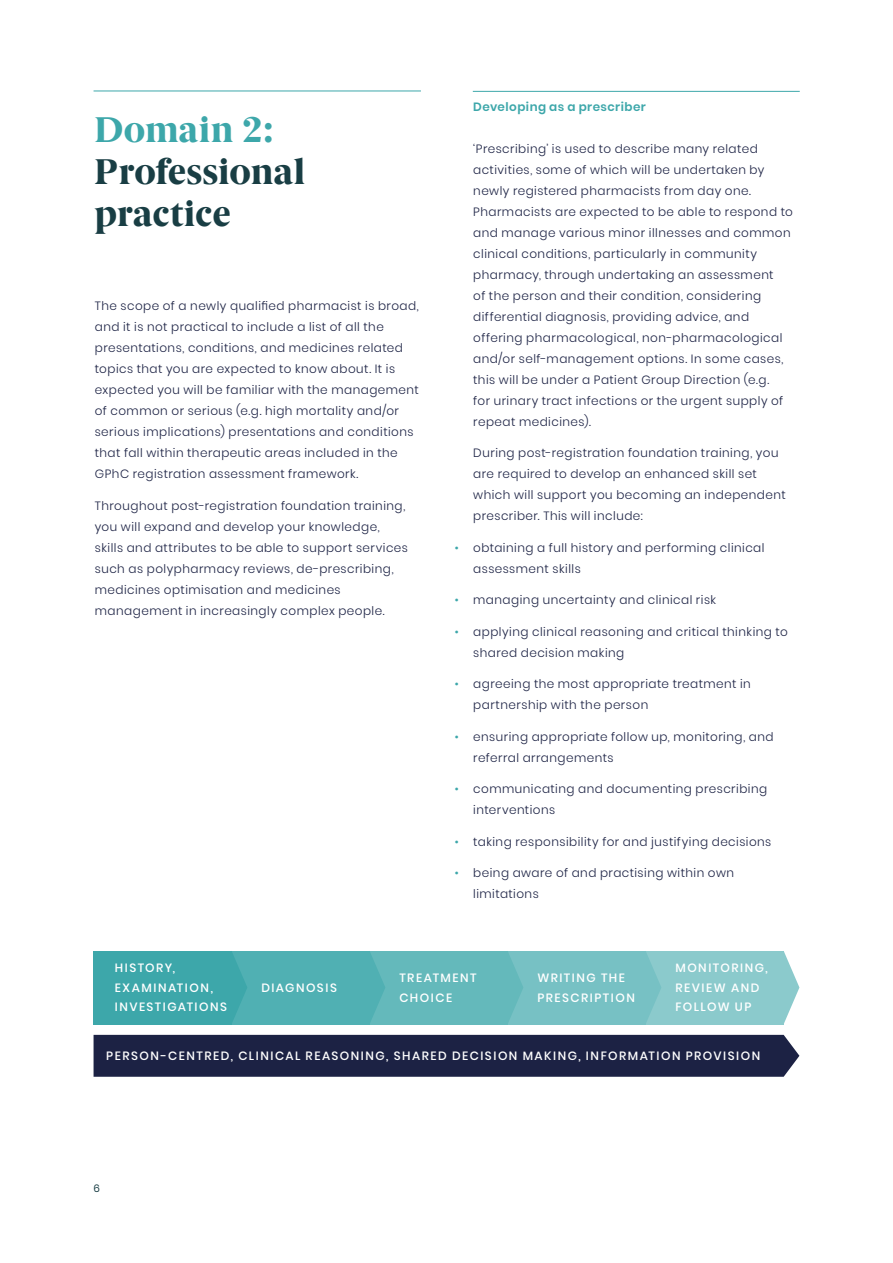
<style>
.page{position:relative;width:893px;height:1263px;background:#fff}
.page>*{position:absolute;margin:0;border:0;box-sizing:border-box;transform-origin:0 0}
.t1{font:800 36px/42px "Berlingske Serif";letter-spacing:.005em;color:#193e44}
.t2{font:800 36px "Berlingske Serif";letter-spacing:.005em;color:#3da7aa}
.t3{font:300 12px/21px "Poppins";letter-spacing:.04em;color:#1c2244}
.t4{font:500 12px/19.5px "Poppins";letter-spacing:.125em;color:#fff}
.t5{font:600 12px "Poppins";letter-spacing:.04em;color:#3da7aa}
.t6{font:10.5px "Poppins";color:#193e44}
.s1{color:#3da7aa}
</style>
<div class="page">
<hr style="left:94px;top:91px;width:327px;height:1px;background:#3da7aa">
<hr style="left:473px;top:91px;width:327px;height:1px;background:#3da7aa">
<div style="left:646px;top:951px;width:138px;height:73px;background:#8bcacc"></div>
<svg style="left:784px;top:952px;width:15px;height:71px"></svg>
<div style="left:508px;top:951px;width:138px;height:73px;background:#77c1c4"></div>
<svg style="left:646px;top:953px;width:15px;height:69px"></svg>
<div style="left:370px;top:951px;width:138px;height:73px;background:#64b9bb"></div>
<svg style="left:508px;top:953px;width:15px;height:69px"></svg>
<div style="left:232px;top:951px;width:138px;height:73px;background:#50b0b3"></div>
<svg style="left:370px;top:953px;width:15px;height:69px"></svg>
<div style="left:94px;top:951px;width:138px;height:73px;background:#3da7aa"></div>
<svg style="left:232px;top:953px;width:15px;height:69px"></svg>
<div style="left:94px;top:1035px;width:705px;height:42px;background:#1c2244"></div>
<h1 class="t2" style="left:94px;top:103px;width:180px">Domain 2:</h1>
<h1 class="t1" style="left:94px;top:151px;width:212px">Professional practice</h1>
<p class="t3" style="left:95px;top:296px;width:326px">The scope of a newly qualified pharmacist is broad, and it is not practical to include a list of all the presentations, conditions, and medicines related topics that you are expected to know about. It is expected you will be familiar with the management of common or serious (e.g. high mortality and/or serious implications) presentations and conditions that fall within therapeutic areas included in the GPhC registration assessment framework.</p>
<p class="t3" style="left:95px;top:495px;width:315px">Throughout post-registration foundation training, you will expand and develop your knowledge, skills and attributes to be able to support services such as polypharmacy reviews, de-prescribing, medicines optimisation and medicines management in increasingly complex people.</p>
<p class="t5" style="left:473px;top:100px;width:174px">Developing as a prescriber</p>
<p class="t3" style="left:473px;top:138px;width:321px">‘Prescribing’ is used to describe many related activities, some of which will be undertaken by newly registered pharmacists from day one.<br>Pharmacists are expected to be able to respond to and manage various minor illnesses and common clinical conditions, particularly in community pharmacy, through undertaking an assessment<br>of the person and their condition, considering differential diagnosis, providing advice, and offering pharmacological, non-pharmacological and/or self-management options. In some cases, this will be under a Patient Group Direction (e.g.<br>for urinary tract infections or the urgent supply of repeat medicines).</p>
<p class="t3" style="left:473px;top:443px;width:314px">During post-registration foundation training, you are required to develop an enhanced skill set which will support you becoming an independent prescriber. This will include:</p>
<p class="t3" style="left:473px;top:537px;width:293px;text-indent:-18px"><span class="s1">•</span> obtaining a full history and performing clinical assessment skills</p>
<p class="t3" style="left:455px;top:590px;width:263px"><span class="s1">•</span> managing uncertainty and clinical risk</p>
<p class="t3" style="left:473px;top:621px;width:316px;text-indent:-18px"><span class="s1">•</span> applying clinical reasoning and critical thinking to shared decision making</p>
<p class="t3" style="left:473px;top:674px;width:279px;text-indent:-18px"><span class="s1">•</span> agreeing the most appropriate treatment in partnership with the person</p>
<p class="t3" style="left:473px;top:726px;width:302px;text-indent:-18px"><span class="s1">•</span> ensuring appropriate follow up, monitoring, and referral arrangements</p>
<p class="t3" style="left:473px;top:779px;width:295px;text-indent:-18px"><span class="s1">•</span> communicating and documenting prescribing interventions</p>
<p class="t3" style="left:455px;top:831px;width:318px"><span class="s1">•</span> taking responsibility for and justifying decisions</p>
<p class="t3" style="left:473px;top:863px;width:262px;text-indent:-18px"><span class="s1">•</span> being aware of and practising within own limitations</p>
<p class="t4" style="left:115px;top:958px;width:114px">HISTORY,<br>EXAMINATION,<br>INVESTIGATIONS</p>
<p class="t4" style="left:261px;top:978px;width:77px">DIAGNOSIS</p>
<p class="t4" style="left:399px;top:968px;width:79px">TREATMENT<br>CHOICE</p>
<p class="t4" style="left:537px;top:968px;width:99px">WRITING THE<br>PRESCRIPTION</p>
<p class="t4" style="left:675px;top:958px;width:94px">MONITORING,<br>REVIEW AND<br>FOLLOW UP</p>
<p class="t4" style="left:106px;top:1046px;width:655px">PERSON-CENTRED, CLINICAL REASONING, SHARED DECISION MAKING, INFORMATION PROVISION</p>
<p class="t6" style="left:94px;top:1182px;width:8px">6</p>
</div>
